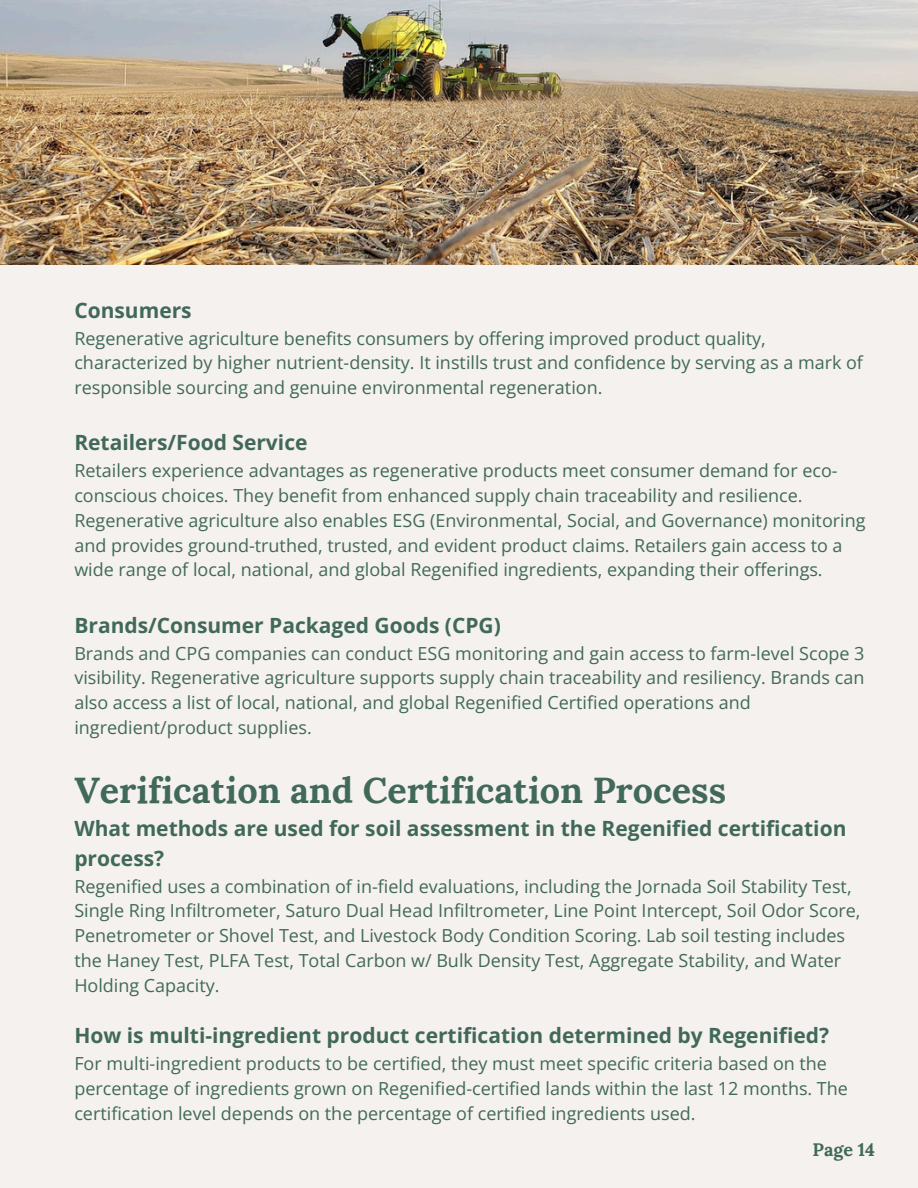
<style>
.page{position:relative;width:918px;height:1188px;background:#f5f1ee}
.page>*{position:absolute;margin:0;border:0;box-sizing:border-box;transform-origin:0 0}
.t1{font:700 36px "Lora";color:#41695b}
.t2{font:700 21px/29.2px "Open Sans";color:#41695b}
.t3{font:18px/24.8px "Open Sans";color:#41695b}
.t4{font:700 18px "Lora";color:#41695b}
</style>
<div class="page">
<img style="left:0;top:0;width:918px;height:265px">
<p class="t2" style="left:74px;top:295px;width:119px">Consumers</p>
<p class="t3" style="left:74px;top:325px;width:790px">Regenerative agriculture benefits consumers by offering improved product quality, characterized by higher nutrient-density. It instills trust and confidence by serving as a mark of responsible sourcing and genuine environmental regeneration.</p>
<p class="t2" style="left:74px;top:428px;width:235px">Retailers/Food Service</p>
<p class="t3" style="left:74px;top:458px;width:793px">Retailers experience advantages as regenerative products meet consumer demand for eco&shy;conscious choices. They benefit from enhanced supply chain traceability and resilience.<br>Regenerative agriculture also enables ESG (Environmental, Social, and Governance) monitoring and provides ground-truthed, trusted, and evident product claims. Retailers gain access to a wide range of local, national, and global Regenified ingredients, expanding their offerings.</p>
<p class="t2" style="left:74px;top:610px;width:428px">Brands/Consumer Packaged Goods (CPG)</p>
<p class="t3" style="left:74px;top:640px;width:792px">Brands and CPG companies can conduct ESG monitoring and gain access to farm-level Scope 3 visibility. Regenerative agriculture supports supply chain traceability and resiliency. Brands can also access a list of local, national, and global Regenified Certified operations and ingredient/product supplies.</p>
<p class="t1" style="left:74px;top:766px;width:653px">Verification and Certification Process</p>
<p class="t2" style="left:74px;top:814px;width:774px">What methods are used for soil assessment in the Regenified certification process?</p>
<p class="t3" style="left:74px;top:873px;width:788px">Regenified uses a combination of in-field evaluations, including the Jornada Soil Stability Test, Single Ring Infiltrometer, Saturo Dual Head Infiltrometer, Line Point Intercept, Soil Odor Score, Penetrometer or Shovel Test, and Livestock Body Condition Scoring. Lab soil testing includes the Haney Test, PLFA Test, Total Carbon w/ Bulk Density Test, Aggregate Stability, and Water Holding Capacity.</p>
<p class="t2" style="left:74px;top:1021px;width:756px">How is multi-ingredient product certification determined by Regenified?</p>
<p class="t3" style="left:74px;top:1051px;width:775px">For multi-ingredient products to be certified, they must meet specific criteria based on the percentage of ingredients grown on Regenified-certified lands within the last 12 months. The certification level depends on the percentage of certified ingredients used.</p>
<h1 class="t4" style="left:813px;top:1138px;width:64px">Page 14</h1>
</div>
